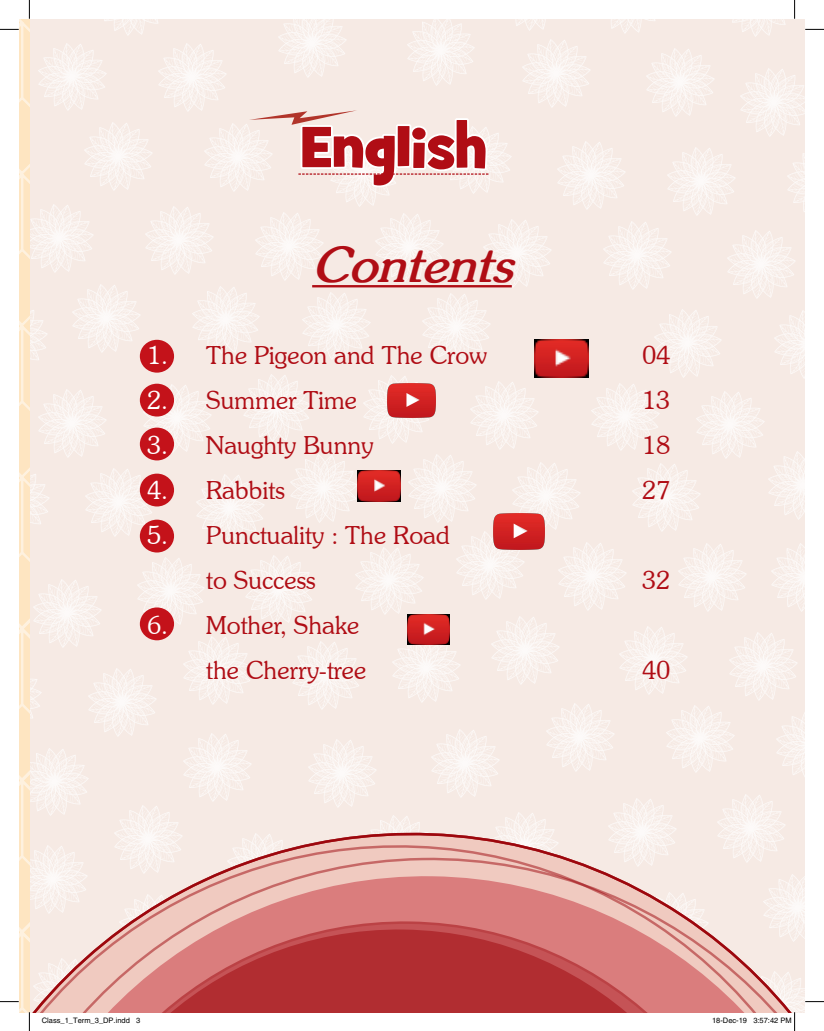
<style>
.page{position:relative;width:824px;height:1031px;background:#fff}
.page>*{position:absolute;margin:0;border:0;box-sizing:border-box;transform-origin:0 0}
.t1{font:italic 700 47.5px "Souvenir";color:#b00d15}
.t2{font:300 25px/45px "Souvenir IT Cby BT";color:#b00d15}
.t3{font:7.5px "Helvetica";color:#000}
.s1{color:#fff}
</style>
<div class="page">
<div style="left:29px;top:19px;width:776px;height:993px;background:#f6eae4"></div>
<img style="left:30px;top:679px;width:12px;height:39px">
<img style="left:89px;top:668px;width:67px;height:68px">
<img style="left:30px;top:748px;width:55px;height:18px">
<img style="left:183px;top:733px;width:66px;height:33px">
<img style="left:546px;top:704px;width:68px;height:62px">
<img style="left:490px;top:746px;width:9px;height:20px">
<img style="left:666px;top:705px;width:68px;height:61px">
<img style="left:776px;top:712px;width:29px;height:54px">
<svg style="left:30px;top:766px;width:775px;height:67px"></svg>
<svg style="left:30px;top:833px;width:775px;height:179px"></svg>
<img style="left:38px;top:43px;width:68px;height:67px">
<img style="left:104px;top:19px;width:54px;height:16px">
<img style="left:158px;top:43px;width:68px;height:68px">
<img style="left:84px;top:123px;width:68px;height:67px">
<img style="left:30px;top:205px;width:63px;height:67px">
<img style="left:145px;top:206px;width:68px;height:68px">
<img style="left:205px;top:124px;width:44px;height:67px">
<img style="left:490px;top:133px;width:22px;height:49px">
<img style="left:516px;top:19px;width:30px;height:12px">
<img style="left:611px;top:19px;width:44px;height:14px">
<img style="left:522px;top:39px;width:68px;height:68px">
<img style="left:647px;top:48px;width:67px;height:68px">
<img style="left:732px;top:19px;width:54px;height:18px">
<img style="left:740px;top:69px;width:65px;height:67px">
<img style="left:787px;top:153px;width:18px;height:59px">
<img style="left:667px;top:147px;width:68px;height:68px">
<img style="left:557px;top:142px;width:68px;height:67px">
<img style="left:603px;top:221px;width:68px;height:68px">
<img style="left:490px;top:219px;width:61px;height:68px">
<img style="left:192px;top:286px;width:57px;height:68px">
<img style="left:73px;top:285px;width:67px;height:67px">
<img style="left:30px;top:310px;width:17px;height:50px">
<img style="left:39px;top:389px;width:67px;height:68px">
<img style="left:144px;top:385px;width:67px;height:68px">
<img style="left:243px;top:389px;width:6px;height:28px">
<img style="left:654px;top:309px;width:67px;height:68px">
<img style="left:774px;top:311px;width:31px;height:67px">
<img style="left:727px;top:231px;width:68px;height:67px">
<img style="left:696px;top:391px;width:68px;height:67px">
<img style="left:591px;top:383px;width:68px;height:67px">
<img style="left:490px;top:382px;width:48px;height:67px">
<img style="left:196px;top:475px;width:53px;height:67px">
<img style="left:86px;top:469px;width:67px;height:67px">
<img style="left:30px;top:474px;width:19px;height:50px">
<img style="left:33px;top:579px;width:68px;height:68px">
<img style="left:137px;top:557px;width:67px;height:68px">
<img style="left:490px;top:537px;width:34px;height:62px">
<img style="left:512px;top:462px;width:68px;height:68px">
<img style="left:632px;top:464px;width:68px;height:67px">
<img style="left:184px;top:636px;width:65px;height:68px">
<img style="left:491px;top:617px;width:68px;height:67px">
<img style="left:559px;top:542px;width:67px;height:68px">
<img style="left:678px;top:543px;width:68px;height:68px">
<img style="left:769px;top:451px;width:36px;height:68px">
<img style="left:772px;top:543px;width:33px;height:68px">
<img style="left:730px;top:632px;width:67px;height:68px">
<img style="left:619px;top:626px;width:68px;height:68px">
<svg style="left:249px;top:19px;width:241px;height:879px"></svg>
<div style="left:140px;top:607px;width:34px;height:33px;background:#c4121a;border-radius:50%"></div>
<div style="left:140px;top:520px;width:34px;height:32px;background:#c4121a;border-radius:50%"></div>
<div style="left:140px;top:474px;width:34px;height:32px;background:#c4121a;border-radius:50%"></div>
<div style="left:140px;top:428px;width:34px;height:32px;background:#c4121a;border-radius:50%"></div>
<div style="left:140px;top:384px;width:34px;height:32px;background:#c4121a;border-radius:50%"></div>
<div style="left:140px;top:340px;width:34px;height:33px;background:#c4121a;border-radius:50%"></div>
<hr style="left:312px;top:285px;width:200px;height:2px;background:#b00d15">
<svg style="left:805px;top:29px;width:19px;height:1px"></svg>
<svg style="left:805px;top:1001px;width:19px;height:1px"></svg>
<svg style="left:0;top:0;width:30px;height:1031px"></svg>
<svg style="left:794px;top:0;width:1px;height:19px"></svg>
<svg style="left:753px;top:1012px;width:42px;height:19px"></svg>
<img style="left:535px;top:340px;width:53px;height:37px">
<img style="left:493px;top:513px;width:52px;height:37px">
<img style="left:357px;top:471px;width:44px;height:30px">
<img style="left:387px;top:384px;width:48px;height:34px">
<img style="left:407px;top:614px;width:42px;height:30px">
<h1 class="t1" style="left:312px;top:236px;width:201px">Contents</h1>
<p class="t2" style="left:147px;top:332px;width:341px"><span class="s1">1.</span> The Pigeon and The Crow</p>
<p class="t2" style="left:642px;top:332px;width:29px">04</p>
<p class="t2" style="left:147px;top:377px;width:211px"><span class="s1">2.</span> Summer Time</p>
<p class="t2" style="left:642px;top:377px;width:29px">13</p>
<p class="t2" style="left:147px;top:422px;width:228px"><span class="s1">3.</span> Naughty Bunny</p>
<p class="t2" style="left:642px;top:422px;width:29px">18</p>
<p class="t2" style="left:147px;top:467px;width:139px"><span class="s1">4.</span> Rabbits</p>
<p class="t2" style="left:642px;top:467px;width:29px">27</p>
<p class="t2" style="left:206px;top:512px;width:245px;text-indent:-59px"><span class="s1">5.</span> Punctuality : The Road to Success</p>
<p class="t2" style="left:642px;top:557px;width:29px">32</p>
<p class="t2" style="left:147px;top:602px;width:220px;text-align:right"><span class="s1">6.</span> Mother, Shake the Cherry-tree</p>
<p class="t2" style="left:642px;top:647px;width:29px">40</p>
<p class="t3" style="left:42px;top:1016px;width:100px">Class_1_Term_3_DP.indd 3</p>
<p class="t3" style="left:712px;top:1016px;width:81px">18-Dec-19 3:57:42 PM</p>
</div>
